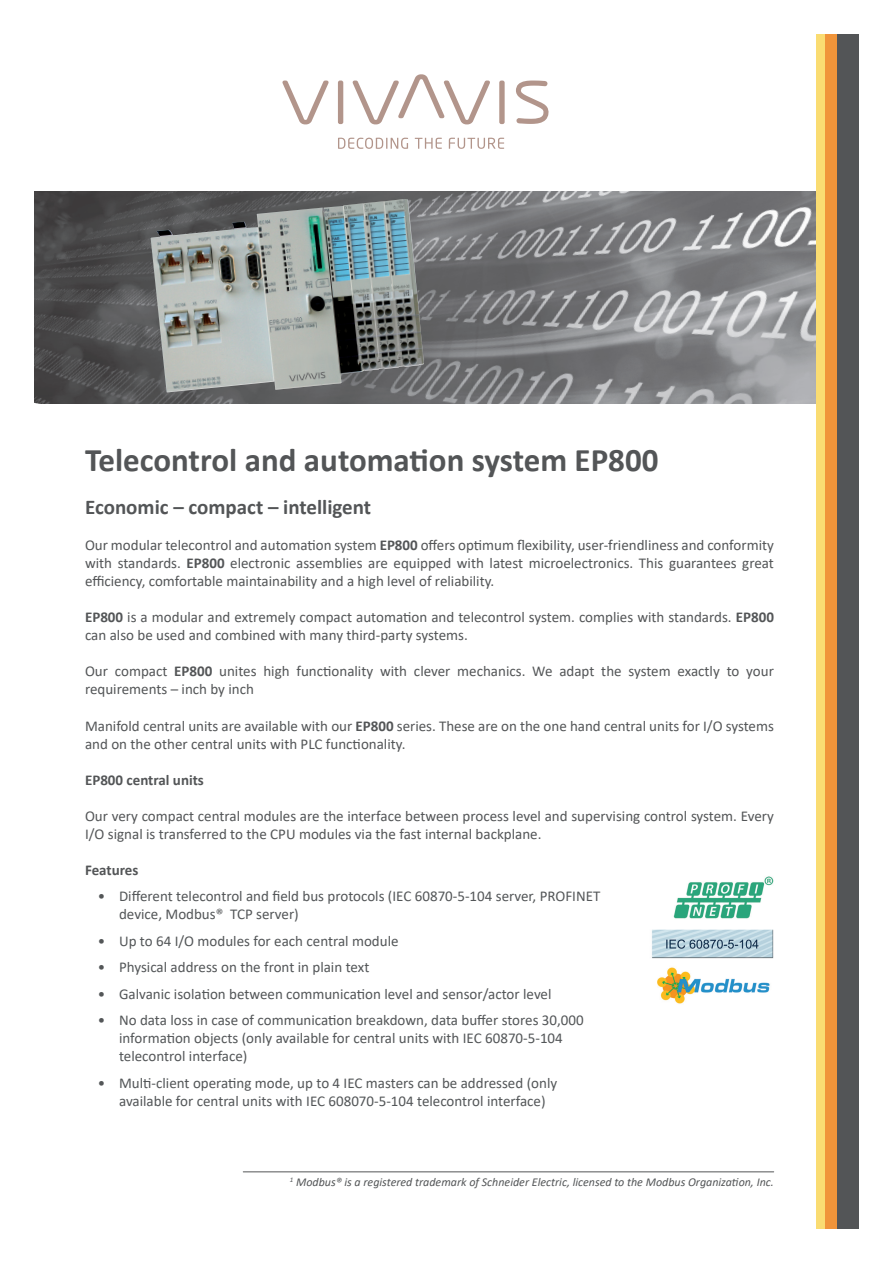
<style>
.page{position:relative;width:893px;height:1263px;background:#fff}
.page>*{position:absolute;margin:0;border:0;box-sizing:border-box;transform-origin:0 0}
.Überschrift_Titel{font:700 33px "Calibri";color:#535557}
.Überschrift{font:700 21px "Calibri";color:#535557}
.Fließtext{font:15px/18px "Calibri";color:#535557}
.t1{font:15px/18px "Calibri";color:#535658}
.Unterüberschrift{font:700 15px "Calibri";color:#535557}
.Bildunterschrift{font:italic 12px "Calibri";color:#535557}
.s1{font-weight:700}
</style>
<div class="page">
<img style="left:34px;top:191px;width:782px;height:212px">
<div style="left:816px;top:34px;width:9px;height:1195px;background:#fadc72"></div>
<div style="left:825px;top:34px;width:13px;height:1195px;background:#f0943a"></div>
<div style="left:838px;top:34px;width:21px;height:1195px;background:#535557"></div>
<svg style="left:282px;top:81px;width:47px;height:43px"></svg>
<div style="left:338px;top:81px;width:5px;height:43px;background:#b2958b;border-radius:2px"></div>
<svg style="left:353px;top:74px;width:137px;height:50px"></svg>
<div style="left:499px;top:81px;width:6px;height:43px;background:#b2958b;border-radius:2px"></div>
<svg style="left:516px;top:81px;width:33px;height:43px"></svg>
<svg style="left:338px;top:138px;width:70px;height:11px"></svg>
<svg style="left:415px;top:138px;width:27px;height:11px"></svg>
<svg style="left:449px;top:138px;width:55px;height:11px"></svg>
<img style="left:151px;top:199px;width:273px;height:194px">
<img style="left:652px;top:876px;width:122px;height:128px">
<hr style="left:243px;top:1171px;width:531px;height:1px;background:#535557">
<p class="Überschrift_Titel" style="left:85px;top:437px;width:575px">Telecontrol and automation system EP800</p>
<p class="Überschrift" style="left:85px;top:493px;width:288px">Economic – compact – intelligent</p>
<p class="Fließtext" style="left:85px;top:536px;width:690px;text-align:justify">Our modular telecontrol and automation system <span class="s1">EP800</span> offers optimum flexibility, user-friendliness and conformity with standards. <span class="s1">EP800</span> electronic assemblies are equipped with latest microelectronics. This guarantees great efficiency, comfortable maintainability and a high level of reliability.</p>
<p class="Fließtext" style="left:85px;top:608px;width:690px"><span class="s1">EP800</span> is a modular and extremely compact automation and telecontrol system. complies with standards. <span class="s1">EP800 </span>can also be used and combined with many third-party systems.</p>
<p class="Fließtext" style="left:85px;top:662px;width:690px">Our compact <span class="s1">EP800</span> unites high functionality with clever mechanics. We adapt the system exactly to your requirements – inch by inch</p>
<p class="Fließtext" style="left:85px;top:716px;width:690px">Manifold central units are available with our <span class="s1">EP800</span> series. These are on the one hand central units for I/O systems and on the other central units with PLC functionality.</p>
<p class="Unterüberschrift" style="left:85px;top:769px;width:120px">EP800 central units</p>
<p class="Fließtext" style="left:85px;top:806px;width:690px">Our very compact central modules are the interface between process level and supervising control system. Every<br>I/O signal is transferred to the CPU modules via the fast internal backplane.</p>
<p class="Unterüberschrift" style="left:85px;top:859px;width:55px">Features</p>
<p class="t1" style="left:119px;top:887px;width:483px;text-indent:-21px">• Different telecontrol and field bus protocols (IEC 60870-5-104 server, PROFINET device, Modbus® TCP server)</p>
<p class="t1" style="left:98px;top:931px;width:302px">• Up to 64 I/O modules for each central module</p>
<p class="t1" style="left:98px;top:958px;width:273px">• Physical address on the front in plain text</p>
<p class="t1" style="left:98px;top:984px;width:455px">• Galvanic isolation between communication level and sensor/actor level</p>
<p class="t1" style="left:119px;top:1011px;width:466px;text-indent:-21px">• No data loss in case of communication breakdown, data buffer stores 30,000 information objects (only available for central units with IEC 60870-5-104 telecontrol interface)</p>
<p class="t1" style="left:119px;top:1073px;width:440px;text-indent:-21px">• Multi-client operating mode, up to 4 IEC masters can be addressed (only available for central units with IEC 608070-5-104 telecontrol interface)</p>
<p class="Bildunterschrift" style="left:290px;top:1174px;width:486px"><sup>1</sup> Modbus® is a registered trademark of Schneider Electric, licensed to the Modbus Organization, Inc.</p>
</div>
